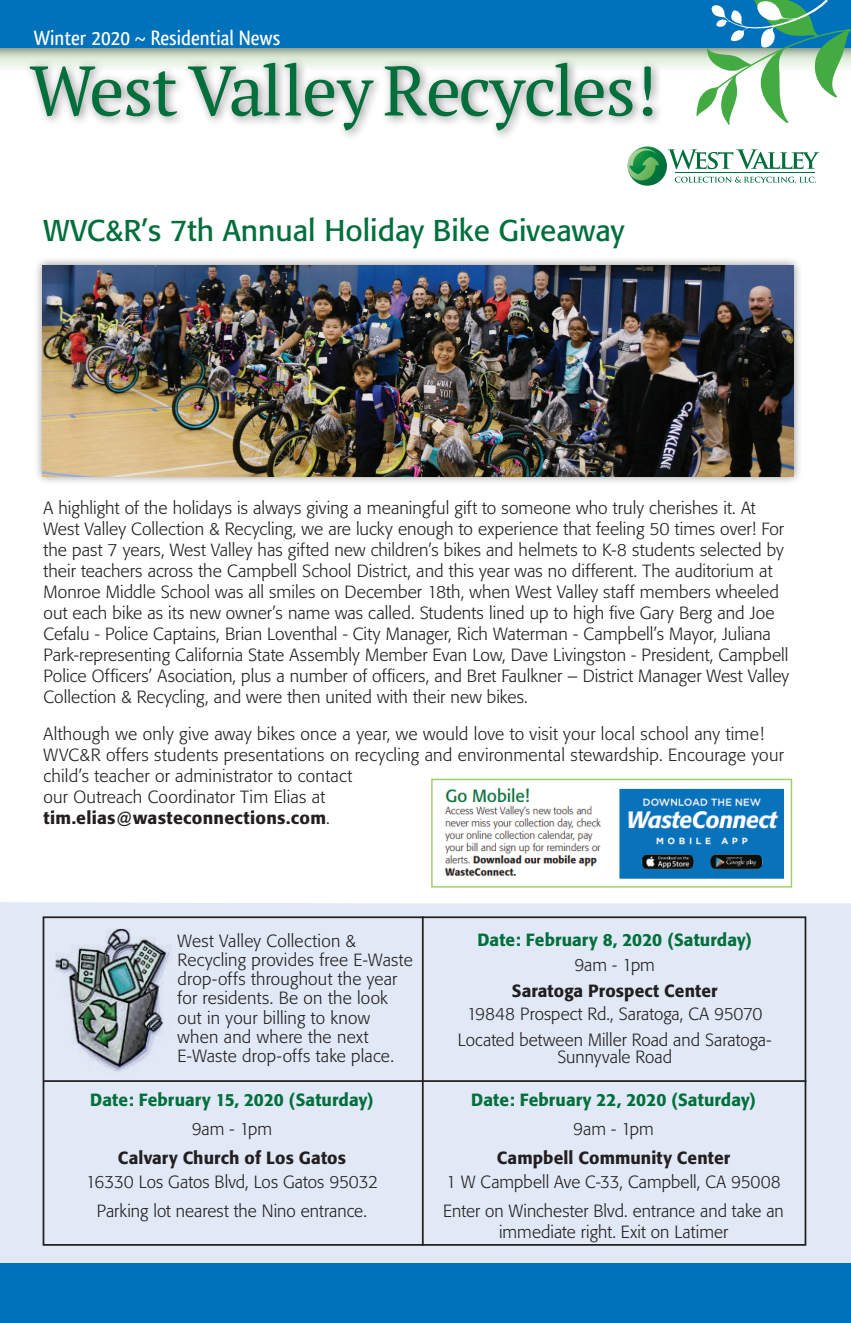
<style>
.page{position:relative;width:851px;height:1323px;background:#fff}
.page>*{position:absolute;margin:0;border:0;box-sizing:border-box;transform-origin:0 0}
.t1{font:70px "PT Serif";letter-spacing:-.02em;color:#006f3c}
.t2{font:29.75px "Formata";color:#006f3c}
.t3{font:500 21.7px "Qlassik";color:#fff}
.t4{font:300 17.5px/21px "Formata";letter-spacing:.005em;color:#231f20}
.t5{font:500 17.5px "Formata";letter-spacing:.005em;color:#006f3c}
.t6{font:500 17.5px "Formata";letter-spacing:.005em;color:#231f20}
.s1{font-weight:500}
</style>
<div class="page">
<div style="left:0;top:902px;width:850px;height:362px;background:#e1e9f6"></div>
<div style="left:0;top:0;width:850px;height:60px;background:#231f20;opacity:.5"></div>
<div style="left:0;top:0;width:850px;height:47px;background:#0072bc"></div>
<svg style="left:627px;top:146px;width:192px;height:40px"></svg>
<svg style="left:696px;top:0;width:154px;height:125px"></svg>
<div style="left:23px;top:57px;width:641px;height:85px;background:#231f20;opacity:.5"></div>
<div style="left:0;top:1264px;width:850px;height:59px;background:#0072bc"></div>
<div style="left:34px;top:256px;width:768px;height:229px;background:#231f20;opacity:.5"></div>
<img style="left:43px;top:265px;width:750px;height:211px">
<img style="left:39px;top:928px;width:150px;height:146px">
<div style="left:43px;top:916px;width:763px;height:330px;border:2px solid #231f20"></div>
<hr style="left:43px;top:1080px;width:763px;height:2px;background:#231f20">
<hr style="left:422px;top:916px;width:1px;height:330px;background:#231f20">
<img style="left:445px;top:788px;width:338px;height:91px">
<div style="left:431px;top:779px;width:361px;height:109px;border:1px solid #9fce66"></div>
<p class="t3" style="left:33px;top:25px;width:248px">Winter 2020 ~ Residential News</p>
<h1 class="t1" style="left:30px;top:45px;width:629px">West Valley Recycles!</h1>
<h2 class="t2" style="left:43px;top:212px;width:582px">WVC&amp;R’s 7th Annual Holiday Bike Giveaway</h2>
<p class="t4" style="left:43px;top:497px;width:747px">A highlight of the holidays is always giving a meaningful gift to someone who truly cherishes it. At West Valley Collection &amp; Recycling, we are lucky enough to experience that feeling 50 times over! For the past 7 years, West Valley has gifted new children’s bikes and helmets to K-8 students selected by their teachers across the Campbell School District, and this year was no different. The auditorium at Monroe Middle School was all smiles on December 18th, when West Valley staff members wheeled out each bike as its new owner’s name was called. Students lined up to high five Gary Berg and Joe Cefalu - Police Captains, Brian Loventhal - City Manager, Rich Waterman - Campbell’s Mayor, Juliana Park-representing California State Assembly Member Evan Low, Dave Livingston - President, Campbell Police Officers’ Asociation, plus a number of officers, and Bret Faulkner – District Manager West Valley Collection &amp; Recycling, and were then united with their new bikes.</p>
<p class="t4" style="left:43px;top:723px;width:741px">Although we only give away bikes once a year, we would love to visit your local school any time!<br>WVC&amp;R offers students presentations on recycling and environmental stewardship. Encourage your child’s teacher or administrator to contact<br>our Outreach Coordinator Tim Elias at<br><span class="s1">tim.elias@wasteconnections.com</span>.</p>
<p class="t4" style="left:178px;top:931px;width:236px;line-height:19.2px">West Valley Collection &amp;<br>Recycling provides free E-Waste drop-offs throughout the year for residents. Be on the look out in your billing to know when and where the next<br>E-Waste drop-offs take place.</p>
<p class="t5" style="left:90px;top:1089px;width:285px">Date: February 15, 2020 (Saturday)</p>
<p class="t4" style="left:192px;top:1119px;width:82px">9am - 1pm</p>
<p class="t6" style="left:118px;top:1147px;width:229px">Calvary Church of Los Gatos</p>
<p class="t4" style="left:86px;top:1167px;width:293px;line-height:28.9px;text-align:center">16330 Los Gatos Blvd, Los Gatos 95032<br>Parking lot nearest the Nino entrance.</p>
<p class="t5" style="left:477px;top:929px;width:276px">Date: February 8, 2020 (Saturday)</p>
<p class="t4" style="left:574px;top:955px;width:82px">9am - 1pm</p>
<p class="t6" style="left:511px;top:980px;width:207px">Saratoga Prospect Center</p>
<p class="t4" style="left:458px;top:1002px;width:315px;line-height:25.4px;text-align:center">19848 Prospect Rd., Saratoga, CA 95070<br>Located between Miller Road and Saratoga-</p>
<p class="t4" style="left:557px;top:1047px;width:116px">Sunnyvale Road</p>
<p class="t5" style="left:471px;top:1089px;width:286px">Date: February 22, 2020 (Saturday)</p>
<p class="t4" style="left:573px;top:1119px;width:82px">9am - 1pm</p>
<p class="t6" style="left:497px;top:1147px;width:235px">Campbell Community Center</p>
<p class="t4" style="left:443px;top:1167px;width:342px;line-height:28.9px">1 W Campbell Ave C-33, Campbell, CA 95008<br>Enter on Winchester Blvd. entrance and take an</p>
<p class="t4" style="left:499px;top:1221px;width:230px">immediate right. Exit on Latimer</p>
</div>
